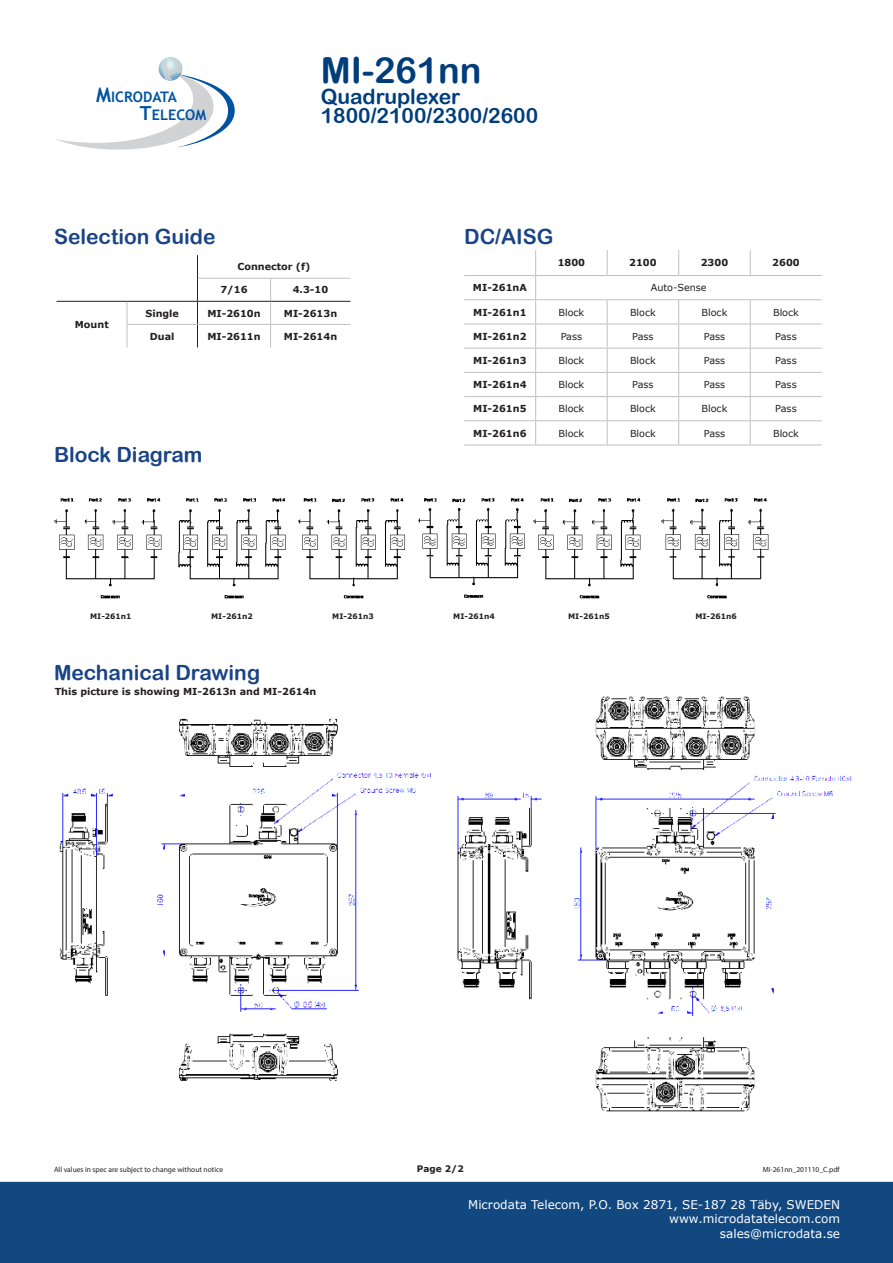
<style>
.page{position:relative;width:893px;height:1263px;background:#fff}
.page>*{position:absolute;margin:0;border:0;box-sizing:border-box;transform-origin:0 0}
.t1{font:36px "Arial Rounded MT Bold";color:#003d7b}
.t2{font:21px "Arial Rounded MT Bold";color:#1a4485}
.t3{font:21px "Arial Rounded MT Bold";color:#003d7b}
.t4{font:700 14.55px/18px "Trebuchet MS";color:#0153a2}
.t5{font:12px/14.4px "Verdana";color:#fff;text-align:right}
.t6{font:700 9.6px "Verdana";color:#231f20}
.t7{font:9.6px "Verdana";color:#231f20}
.t8{font:700 9px "Verdana";color:#231f20}
.t9{font:7.5px "Myriad Pro";color:#231f20}
.t10{font:700 7.5px "Verdana";color:#231f20}
.s1{font-size:20.1px}
.s2{font-size:19.35px}
</style>
<div class="page">
<svg style="left:56px;top:57px;width:179px;height:93px"></svg>
<div style="left:0;top:1182px;width:893px;height:81px;background:#124880"></div>
<hr style="left:127px;top:324px;width:70px;height:1px;background:#c0c0c0">
<hr style="left:57px;top:301px;width:70px;height:1px;background:#231f20">
<hr style="left:127px;top:301px;width:70px;height:1px;background:#231f20">
<hr style="left:197px;top:301px;width:74px;height:1px;background:#231f20">
<hr style="left:271px;top:301px;width:79px;height:1px;background:#231f20">
<svg style="left:197px;top:255px;width:1px;height:92px"></svg>
<hr style="left:197px;top:324px;width:74px;height:1px;background:#c0c0c0">
<hr style="left:271px;top:324px;width:79px;height:1px;background:#c0c0c0">
<svg style="left:270px;top:279px;width:1px;height:68px"></svg>
<svg style="left:127px;top:302px;width:1px;height:45px"></svg>
<hr style="left:198px;top:278px;width:73px;height:1px;background:#c0c0c0">
<hr style="left:271px;top:278px;width:79px;height:1px;background:#c0c0c0">
<svg style="left:607px;top:250px;width:1px;height:25px"></svg>
<svg style="left:678px;top:250px;width:1px;height:25px"></svg>
<svg style="left:750px;top:250px;width:1px;height:25px"></svg>
<hr style="left:464px;top:275px;width:72px;height:1px;background:#c0c0c0">
<hr style="left:536px;top:275px;width:71px;height:1px;background:#c0c0c0">
<hr style="left:607px;top:275px;width:72px;height:1px;background:#c0c0c0">
<hr style="left:679px;top:275px;width:71px;height:1px;background:#c0c0c0">
<hr style="left:750px;top:275px;width:72px;height:1px;background:#c0c0c0">
<hr style="left:464px;top:299px;width:72px;height:1px;background:#c0c0c0">
<hr style="left:536px;top:299px;width:71px;height:1px;background:#c0c0c0">
<hr style="left:607px;top:299px;width:72px;height:1px;background:#c0c0c0">
<hr style="left:679px;top:299px;width:71px;height:1px;background:#c0c0c0">
<hr style="left:750px;top:299px;width:72px;height:1px;background:#c0c0c0">
<hr style="left:464px;top:324px;width:72px;height:1px;background:#c0c0c0">
<hr style="left:536px;top:324px;width:71px;height:1px;background:#c0c0c0">
<hr style="left:607px;top:324px;width:72px;height:1px;background:#c0c0c0">
<hr style="left:679px;top:324px;width:71px;height:1px;background:#c0c0c0">
<hr style="left:750px;top:324px;width:72px;height:1px;background:#c0c0c0">
<hr style="left:464px;top:348px;width:72px;height:1px;background:#c0c0c0">
<hr style="left:536px;top:348px;width:71px;height:1px;background:#c0c0c0">
<hr style="left:607px;top:348px;width:72px;height:1px;background:#c0c0c0">
<hr style="left:679px;top:348px;width:71px;height:1px;background:#c0c0c0">
<hr style="left:750px;top:348px;width:72px;height:1px;background:#c0c0c0">
<hr style="left:464px;top:372px;width:72px;height:1px;background:#c0c0c0">
<hr style="left:536px;top:372px;width:71px;height:1px;background:#c0c0c0">
<hr style="left:607px;top:372px;width:72px;height:1px;background:#c0c0c0">
<hr style="left:679px;top:372px;width:71px;height:1px;background:#c0c0c0">
<hr style="left:750px;top:372px;width:72px;height:1px;background:#c0c0c0">
<hr style="left:464px;top:396px;width:72px;height:1px;background:#c0c0c0">
<hr style="left:536px;top:396px;width:71px;height:1px;background:#c0c0c0">
<hr style="left:607px;top:396px;width:72px;height:1px;background:#c0c0c0">
<hr style="left:679px;top:396px;width:71px;height:1px;background:#c0c0c0">
<hr style="left:750px;top:396px;width:72px;height:1px;background:#c0c0c0">
<hr style="left:464px;top:420px;width:72px;height:1px;background:#c0c0c0">
<hr style="left:536px;top:420px;width:71px;height:1px;background:#c0c0c0">
<svg style="left:535px;top:250px;width:1px;height:195px"></svg>
<hr style="left:607px;top:420px;width:72px;height:1px;background:#c0c0c0">
<svg style="left:607px;top:300px;width:1px;height:145px"></svg>
<hr style="left:679px;top:420px;width:71px;height:1px;background:#c0c0c0">
<svg style="left:678px;top:300px;width:1px;height:145px"></svg>
<hr style="left:750px;top:420px;width:72px;height:1px;background:#c0c0c0">
<svg style="left:750px;top:300px;width:1px;height:145px"></svg>
<hr style="left:464px;top:445px;width:72px;height:1px;background:#c0c0c0">
<hr style="left:536px;top:445px;width:71px;height:1px;background:#c0c0c0">
<hr style="left:607px;top:445px;width:72px;height:1px;background:#c0c0c0">
<hr style="left:679px;top:445px;width:71px;height:1px;background:#c0c0c0">
<hr style="left:750px;top:445px;width:72px;height:1px;background:#c0c0c0">
<img style="left:54px;top:498px;width:715px;height:101px">
<img style="left:59px;top:718px;width:372px;height:363px">
<img style="left:457px;top:696px;width:395px;height:416px">
<h3 class="t4" style="left:140px;top:88px;width:68px;text-indent:-44px"><span class="s1">M</span>ICRODATA<br><span class="s2">T</span>ELECOM</h3>
<h1 class="t1" style="left:321px;top:49px;width:162px">MI-261nn</h1>
<h2 class="t3" style="left:321px;top:103px;width:219px">1800/2100/2300/2600</h2>
<h2 class="t3" style="left:321px;top:85px;width:141px">Quadruplexer</h2>
<p class="t2" style="left:54px;top:224px;width:163px">Selection Guide</p>
<p class="t2" style="left:464px;top:224px;width:91px">DC/AISG</p>
<p class="t6" style="left:237px;top:260px;width:75px">Connector (f)</p>
<p class="t6" style="left:220px;top:283px;width:29px">7/16</p>
<p class="t6" style="left:293px;top:283px;width:37px">4.3-10</p>
<p class="t6" style="left:75px;top:318px;width:35px">Mount</p>
<p class="t6" style="left:558px;top:256px;width:29px">1800</p>
<p class="t6" style="left:629px;top:256px;width:29px">2100</p>
<p class="t6" style="left:701px;top:256px;width:29px">2300</p>
<p class="t6" style="left:772px;top:256px;width:29px">2600</p>
<p class="t6" style="left:473px;top:281px;width:55px">MI-261nA</p>
<p class="t7" style="left:651px;top:281px;width:57px">Auto-Sense</p>
<p class="t6" style="left:473px;top:305px;width:55px">MI-261n1</p>
<p class="t7" style="left:558px;top:305px;width:27px">Block</p>
<p class="t7" style="left:630px;top:305px;width:27px">Block</p>
<p class="t7" style="left:701px;top:305px;width:27px">Block</p>
<p class="t7" style="left:773px;top:305px;width:27px">Block</p>
<p class="t6" style="left:473px;top:329px;width:55px">MI-261n2</p>
<p class="t7" style="left:561px;top:330px;width:23px">Pass</p>
<p class="t7" style="left:632px;top:330px;width:23px">Pass</p>
<p class="t7" style="left:704px;top:330px;width:23px">Pass</p>
<p class="t7" style="left:775px;top:330px;width:23px">Pass</p>
<p class="t6" style="left:473px;top:354px;width:55px">MI-261n3</p>
<p class="t7" style="left:558px;top:354px;width:27px">Block</p>
<p class="t7" style="left:630px;top:354px;width:27px">Block</p>
<p class="t7" style="left:704px;top:354px;width:23px">Pass</p>
<p class="t7" style="left:775px;top:354px;width:23px">Pass</p>
<p class="t6" style="left:473px;top:378px;width:55px">MI-261n4</p>
<p class="t7" style="left:558px;top:378px;width:27px">Block</p>
<p class="t7" style="left:632px;top:378px;width:23px">Pass</p>
<p class="t7" style="left:704px;top:378px;width:23px">Pass</p>
<p class="t7" style="left:775px;top:378px;width:23px">Pass</p>
<p class="t6" style="left:473px;top:402px;width:55px">MI-261n5</p>
<p class="t7" style="left:558px;top:402px;width:27px">Block</p>
<p class="t7" style="left:630px;top:402px;width:27px">Block</p>
<p class="t7" style="left:701px;top:402px;width:27px">Block</p>
<p class="t7" style="left:775px;top:402px;width:23px">Pass</p>
<p class="t6" style="left:473px;top:426px;width:55px">MI-261n6</p>
<p class="t7" style="left:558px;top:426px;width:27px">Block</p>
<p class="t7" style="left:630px;top:426px;width:27px">Block</p>
<p class="t7" style="left:704px;top:426px;width:23px">Pass</p>
<p class="t7" style="left:773px;top:426px;width:27px">Block</p>
<p class="t6" style="left:146px;top:306px;width:35px">Single</p>
<p class="t6" style="left:207px;top:306px;width:55px">MI-2610n</p>
<p class="t6" style="left:284px;top:306px;width:55px">MI-2613n</p>
<p class="t6" style="left:150px;top:329px;width:26px">Dual</p>
<p class="t6" style="left:207px;top:329px;width:55px">MI-2611n</p>
<p class="t6" style="left:284px;top:329px;width:55px">MI-2614n</p>
<p class="t2" style="left:54px;top:442px;width:150px">Block Diagram</p>
<p class="t10" style="left:90px;top:611px;width:43px">MI-261n1</p>
<p class="t10" style="left:211px;top:611px;width:43px">MI-261n2</p>
<p class="t10" style="left:332px;top:611px;width:43px">MI-261n3</p>
<p class="t10" style="left:453px;top:611px;width:43px">MI-261n4</p>
<p class="t10" style="left:568px;top:611px;width:43px">MI-261n5</p>
<p class="t10" style="left:695px;top:611px;width:43px">MI-261n6</p>
<p class="t2" style="left:54px;top:660px;width:208px">Mechanical Drawing</p>
<p class="t6" style="left:55px;top:684px;width:263px">This picture is showing MI-2613n and MI-2614n</p>
<p class="t9" style="left:54px;top:1164px;width:171px">All values in spec are subject to change without notice</p>
<p class="t8" style="left:417px;top:1162px;width:48px">Page 2/2</p>
<p class="t9" style="left:763px;top:1164px;width:79px">MI-261nn_201110_C.pdf</p>
<p class="t5" style="left:468px;top:1197px;width:373px">Microdata Telecom, P.O. Box 2871, SE-187 28 Täby, SWEDEN www.microdatatelecom.com<br>sales@microdata.se</p>
</div>
